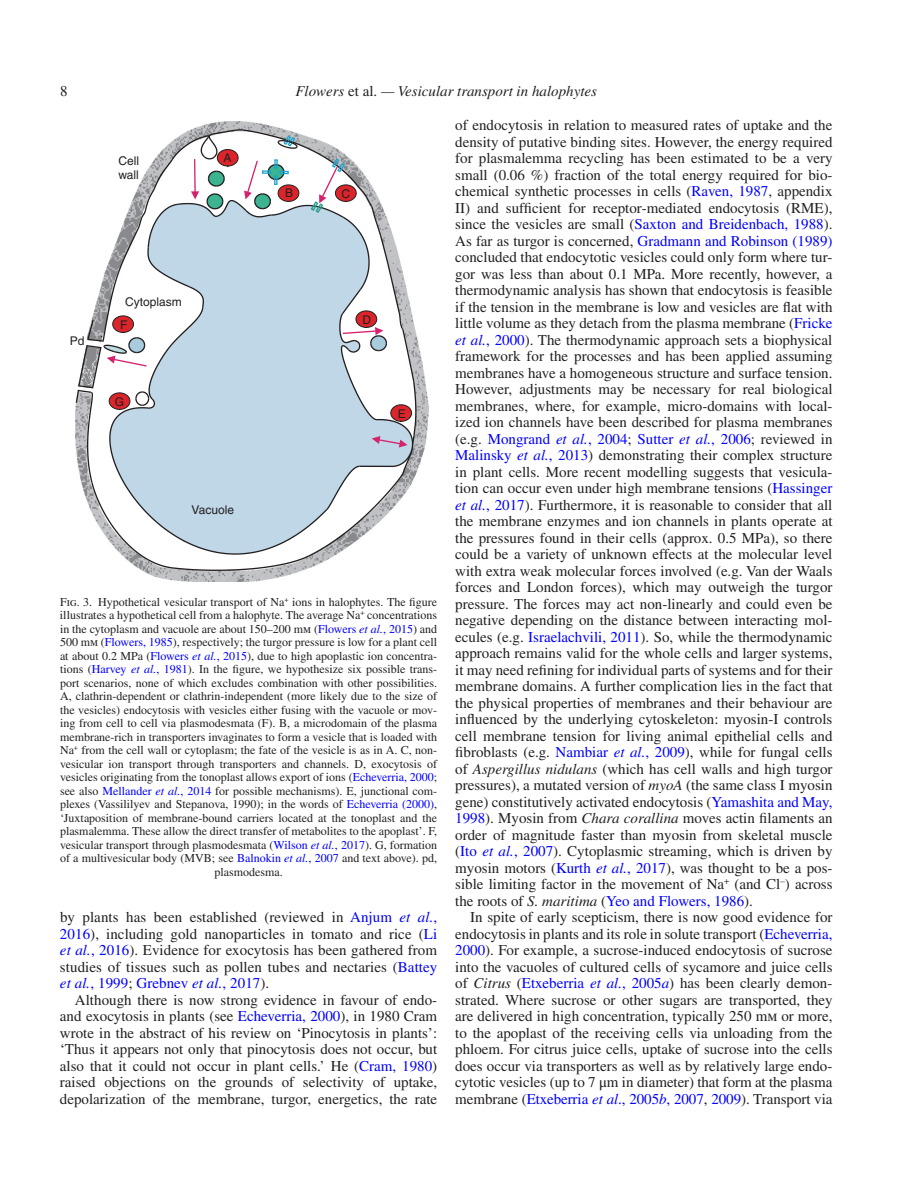
<style>
.page{position:relative;width:918px;height:1186px;background:#fff}
.page>*{position:absolute;margin:0;border:0;box-sizing:border-box;transform-origin:0 0}
.t1{font:15px/16.5px "Times LT Std";color:#231f20;text-align:justify}
.t2{font:italic 15px "Times LT Std";color:#231f20}
.t3{font:12px/13.5px "Times LT Std";color:#231f20;text-align:center}
.t4{font:12px/14.4px "Helvetica";color:#231f20}
.s1{font-style:normal}
.s2{color:#00f}
.s3{font-style:italic;color:#00f}
.s4{font-style:italic}
.s5{font-family:"STIX General"}
</style>
<div class="page">
<img style="left:75px;top:121px;width:354px;height:461px">
<svg style="left:76px;top:129px;width:341px;height:442px"></svg>
<p class="t1" style="left:60px;top:83px;width:9px">8</p>
<p class="t2" style="left:295px;top:83px;width:303px">Flowers <span class="s1">et al.</span> — Vesicular transport in halophytes</p>
<p class="t4" style="left:118px;top:153px;width:22px">Cell wall</p>
<p class="t4" style="left:223px;top:151px;width:10px">A</p>
<p class="t4" style="left:70px;top:334px;width:16px">Pd</p>
<p class="t4" style="left:125px;top:295px;width:58px">Cytoplasm</p>
<p class="t4" style="left:120px;top:317px;width:9px">F</p>
<p class="t4" style="left:115px;top:394px;width:11px">G</p>
<p class="t4" style="left:192px;top:502px;width:44px">Vacuole</p>
<p class="t4" style="left:285px;top:186px;width:10px">B</p>
<p class="t4" style="left:341px;top:186px;width:10px">C</p>
<p class="t4" style="left:363px;top:313px;width:10px">D</p>
<p class="t4" style="left:398px;top:406px;width:10px">E</p>
<p class="t3" style="left:60px;top:595px;width:379px">Fig. 3. Hypothetical vesicular transport of Na<sup>+</sup> ions in halophytes. The figure illustrates a hypothetical cell from a halophyte. The average Na<sup>+</sup> concentrations in the cytoplasm and vacuole are about 150–200 mm (<span class="s2">Flowers</span> <span class="s3">et al.</span><span class="s2">, 2015</span>) and 500 mm (<span class="s2">Flowers, 1985</span>), respectively; the turgor pressure is low for a plant cell at about 0.2 MPa (<span class="s2">Flowers</span> <span class="s3">et al.</span><span class="s2">, 2015</span>), due to high apoplastic ion concentra&shy;tions (<span class="s2">Harvey</span> <span class="s3">et al.</span><span class="s2">, 1981</span>). In the figure, we hypothesize six possible trans&shy;port scenarios, none of which excludes combination with other possibilities.<br>A, clathrin-dependent or clathrin-independent (more likely due to the size of the vesicles) endocytosis with vesicles either fusing with the vacuole or mov&shy;ing from cell to cell via plasmodesmata (F). B, a microdomain of the plasma membrane-rich in transporters invaginates to form a vesicle that is loaded with Na<sup>+</sup> from the cell wall or cytoplasm; the fate of the vesicle is as in A. C, non&shy;vesicular ion transport through transporters and channels. D, exocytosis of vesicles originating from the tonoplast allows export of ions (<span class="s2">Echeverria, 2000</span>; see also <span class="s2">Mellander</span> <span class="s3">et al.</span><span class="s2">, 2014</span> for possible mechanisms). E, junctional com&shy;plexes (Vassililyev and Stepanova, 1990); in the words of <span class="s2">Echeverria (2000)</span>, ‘Juxtaposition of membrane-bound carriers located at the tonoplast and the plasmalemma. These allow the direct transfer of metabolites to the apoplast’. F, vesicular transport through plasmodesmata (<span class="s2">Wilson</span> <span class="s3">et al.</span><span class="s2">, 2017</span>). G, formation of a multivesicular body (MVB; see <span class="s2">Balnokin</span> <span class="s3">et al.</span><span class="s2">, 2007</span> and text above). pd, plasmodesma.</p>
<p class="t1" style="left:60px;top:909px;width:379px">by plants has been established (reviewed in <span class="s2">Anjum</span> <span class="s3">et al.</span><span class="s2">, 2016</span>), including gold nanoparticles in tomato and rice (<span class="s2">Li </span><span class="s3">et al.</span><span class="s2">, 2016</span>). Evidence for exocytosis has been gathered from studies of tissues such as pollen tubes and nectaries (<span class="s2">Battey </span><span class="s3">et al.</span><span class="s2">, 1999</span>; <span class="s2">Grebnev</span> <span class="s3">et al.</span><span class="s2">, 2017</span>).</p>
<p class="t1" style="left:60px;top:991px;width:379px;text-indent:15px">Although there is now strong evidence in favour of endo&shy;and exocytosis in plants (see <span class="s2">Echeverria, 2000</span>), in 1980 Cram wrote in the abstract of his review on ‘Pinocytosis in plants’: ‘Thus it appears not only that pinocytosis does not occur, but also that it could not occur in plant cells.’ He (<span class="s2">Cram, 1980</span>) raised objections on the grounds of selectivity of uptake, depolarization of the membrane, turgor, energetics, the rate</p>
<p class="t1" style="left:455px;top:117px;width:379px">of endocytosis in relation to measured rates of uptake and the density of putative binding sites. However, the energy required for plasmalemma recycling has been estimated to be a very small (0.06 %) fraction of the total energy required for bio&shy;chemical synthetic processes in cells (<span class="s2">Raven, 1987</span>, appendix II) and sufficient for receptor-mediated endocytosis (RME), since the vesicles are small (<span class="s2">Saxton and Breidenbach, 1988</span>).<br>As far as turgor is concerned, <span class="s2">Gradmann and Robinson (1989) </span>concluded that endocytotic vesicles could only form where tur&shy;gor was less than about 0.1 MPa. More recently, however, a thermodynamic analysis has shown that endocytosis is feasible if the tension in the membrane is low and vesicles are flat with little volume as they detach from the plasma membrane (<span class="s2">Fricke </span><span class="s3">et al.</span><span class="s2">, 2000</span>). The thermodynamic approach sets a biophysical framework for the processes and has been applied assuming membranes have a homogeneous structure and surface tension.<br>However, adjustments may be necessary for real biological membranes, where, for example, micro-domains with local&shy;ized ion channels have been described for plasma membranes (e.g. <span class="s2">Mongrand</span> <span class="s3">et al.</span><span class="s2">, 2004</span>; <span class="s2">Sutter</span> <span class="s3">et al.</span><span class="s2">, 2006</span>; reviewed in <span class="s2">Malinsky</span> <span class="s3">et al.</span><span class="s2">, 2013</span>) demonstrating their complex structure in plant cells. More recent modelling suggests that vesicula&shy;tion can occur even under high membrane tensions (<span class="s2">Hassinger </span><span class="s3">et al.</span><span class="s2">, 2017</span>). Furthermore, it is reasonable to consider that all the membrane enzymes and ion channels in plants operate at the pressures found in their cells (approx. 0.5 MPa), so there could be a variety of unknown effects at the molecular level with extra weak molecular forces involved (e.g. Van der Waals forces and London forces), which may outweigh the turgor pressure. The forces may act non-linearly and could even be negative depending on the distance between interacting mol&shy;ecules (e.g. <span class="s2">Israelachvili, 2011</span>). So, while the thermodynamic approach remains valid for the whole cells and larger systems, it may need refining for individual parts of systems and for their membrane domains. A further complication lies in the fact that the physical properties of membranes and their behaviour are influenced by the underlying cytoskeleton: myosin-I controls cell membrane tension for living animal epithelial cells and fibroblasts (e.g. <span class="s2">Nambiar</span> <span class="s3">et al.</span><span class="s2">, 2009</span>), while for fungal cells of <span class="s4">Aspergillus nidulans</span> (which has cell walls and high turgor pressures), a mutated version of <span class="s4">myoA</span> (the same class I myosin gene) constitutively activated endocytosis (<span class="s2">Yamashita and May, 1998</span>). Myosin from <span class="s4">Chara corallina</span> moves actin filaments an order of magnitude faster than myosin from skeletal muscle (<span class="s2">Ito</span> <span class="s3">et al.</span><span class="s2">, 2007</span>). Cytoplasmic streaming, which is driven by myosin motors (<span class="s2">Kurth</span> <span class="s3">et al.</span><span class="s2">, 2017</span>), was thought to be a pos&shy;sible limiting factor in the movement of Na<sup>+</sup> (and Cl<sup>–</sup>) across the roots of <span class="s4">S. maritima</span> (<span class="s2">Yeo and Flowers, 1986</span>).</p>
<p class="t1" style="left:455px;top:909px;width:379px;text-indent:15px">In spite of early scepticism, there is now good evidence for endocytosis in plants and its role in solute transport (<span class="s2">Echeverria, 2000</span>). For example, a sucrose-induced endocytosis of sucrose into the vacuoles of cultured cells of sycamore and juice cells of <span class="s4">Citrus</span> (<span class="s2">Etxeberria</span> <span class="s3">et al.</span><span class="s2">, 2005</span><span class="s3">a</span>) has been clearly demon&shy;strated. Where sucrose or other sugars are transported, they are delivered in high concentration, typically 250 mm or more, to the apoplast of the receiving cells via unloading from the phloem. For citrus juice cells, uptake of sucrose into the cells does occur via transporters as well as by relatively large endo&shy;cytotic vesicles (up to 7 <span class="s5">μ</span>m in diameter) that form at the plasma membrane (<span class="s2">Etxeberria</span> <span class="s3">et al</span><span class="s2">., 2005</span><span class="s3">b</span><span class="s2">, 2007</span>, <span class="s2">2009</span>). Transport via</p>
</div>
